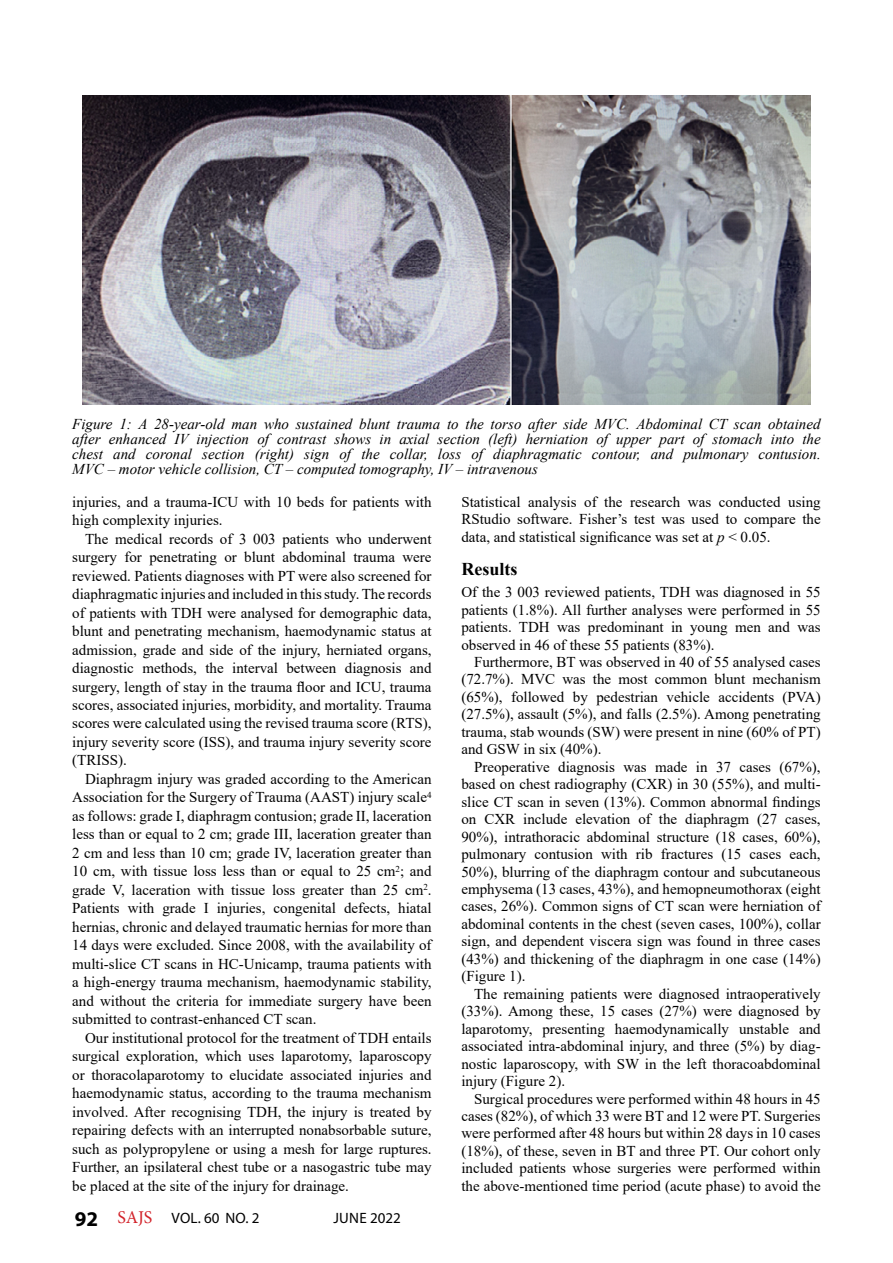
<style>
.page{position:relative;width:893px;height:1263px;background:#fff}
.page>*{position:absolute;margin:0;border:0;box-sizing:border-box;transform-origin:0 0}
.t1{font:700 18px "Times New Roman";color:#000}
.t2{font:15px/18.5px "Times New Roman";color:#000;text-align:justify}
.t3{font:italic 15px/15px "Times New Roman";color:#000;text-align:justify}
.t4{font:15px "Myriad Pro";letter-spacing:.02em;color:#000}
.s1{font-weight:700;font-size:21px}
.s2{font-family:"Minion Pro";font-size:18px;color:#d2232a}
.s3{font-style:italic}
</style>
<div class="page">
<img style="left:83px;top:96px;width:727px;height:309px">
<p class="t3" style="left:72px;top:416px;width:750px">Figure 1: A 28-year-old man who sustained blunt trauma to the torso after side MVC. Abdominal CT scan obtained after enhanced IV injection of contrast shows in axial section (left) herniation of upper part of stomach into the chest and coronal section (right) sign of the collar, loss of diaphragmatic contour, and pulmonary contusion.<br>MVC – motor vehicle collision, CT – computed tomography, IV – intravenous</p>
<p class="t2" style="left:72px;top:492px;width:361px">injuries, and a trauma-ICU with 10 beds for patients with high complexity injuries.</p>
<p class="t2" style="left:72px;top:529px;width:361px;text-indent:13px">The medical records of 3 003 patients who underwent surgery for penetrating or blunt abdominal trauma were reviewed. Patients diagnoses with PT were also screened for diaphragmatic injuries and included in this study. The records of patients with TDH were analysed for demographic data, blunt and penetrating mechanism, haemodynamic status at admission, grade and side of the injury, herniated organs, diagnostic methods, the interval between diagnosis and surgery, length of stay in the trauma floor and ICU, trauma scores, associated injuries, morbidity, and mortality. Trauma scores were calculated using the revised trauma score (RTS), injury severity score (ISS), and trauma injury severity score (TRISS).</p>
<p class="t2" style="left:72px;top:769px;width:361px;text-indent:13px">Diaphragm injury was graded according to the American Association for the Surgery of Trauma (AAST) injury scale<sup>4 </sup>as follows: grade I, diaphragm contusion; grade II, laceration less than or equal to 2 cm; grade III, laceration greater than 2 cm and less than 10 cm; grade IV, laceration greater than 10 cm, with tissue loss less than or equal to 25 cm<sup>2</sup>; and grade V, laceration with tissue loss greater than 25 cm<sup>2</sup>.<br>Patients with grade I injuries, congenital defects, hiatal hernias, chronic and delayed traumatic hernias for more than 14 days were excluded. Since 2008, with the availability of multi-slice CT scans in HC-Unicamp, trauma patients with a high-energy trauma mechanism, haemodynamic stability, and without the criteria for immediate surgery have been submitted to contrast-enhanced CT scan.</p>
<p class="t2" style="left:72px;top:1028px;width:361px;text-indent:13px">Our institutional protocol for the treatment of TDH entails surgical exploration, which uses laparotomy, laparoscopy or thoracolaparotomy to elucidate associated injuries and haemodynamic status, according to the trauma mechanism involved. After recognising TDH, the injury is treated by repairing defects with an interrupted nonabsorbable suture, such as polypropylene or using a mesh for large ruptures.<br>Further, an ipsilateral chest tube or a nasogastric tube may be placed at the site of the injury for drainage.</p>
<p class="t4" style="left:75px;top:1208px;width:186px"><span class="s1">92</span> <span class="s2">SAJS</span> VOL. 60 NO. 2</p>
<p class="t4" style="left:333px;top:1208px;width:69px">JUNE 2022</p>
<p class="t2" style="left:461px;top:492px;width:361px;line-height:17.4px">Statistical analysis of the research was conducted using RStudio software. Fisher’s test was used to compare the data, and statistical significance was set at <span class="s3">p</span> &lt; 0.05.</p>
<p class="t1" style="left:461px;top:556px;width:57px">Results</p>
<p class="t2" style="left:461px;top:583px;width:361px;line-height:17.4px">Of the 3 003 reviewed patients, TDH was diagnosed in 55 patients (1.8%). All further analyses were performed in 55 patients. TDH was predominant in young men and was observed in 46 of these 55 patients (83%).</p>
<p class="t2" style="left:461px;top:653px;width:361px;line-height:17.4px;text-indent:13px">Furthermore, BT was observed in 40 of 55 analysed cases (72.7%). MVC was the most common blunt mechanism (65%), followed by pedestrian vehicle accidents (PVA) (27.5%), assault (5%), and falls (2.5%). Among penetrating trauma, stab wounds (SW) were present in nine (60% of PT) and GSW in six (40%).</p>
<p class="t2" style="left:461px;top:757px;width:361px;line-height:17.4px;text-indent:13px">Preoperative diagnosis was made in 37 cases (67%), based on chest radiography (CXR) in 30 (55%), and multi&shy;slice CT scan in seven (13%). Common abnormal findings on CXR include elevation of the diaphragm (27 cases, 90%), intrathoracic abdominal structure (18 cases, 60%), pulmonary contusion with rib fractures (15 cases each, 50%), blurring of the diaphragm contour and subcutaneous emphysema (13 cases, 43%), and hemopneumothorax (eight cases, 26%). Common signs of CT scan were herniation of abdominal contents in the chest (seven cases, 100%), collar sign, and dependent viscera sign was found in three cases (43%) and thickening of the diaphragm in one case (14%) (Figure 1).</p>
<p class="t2" style="left:461px;top:984px;width:361px;line-height:17.4px;text-indent:13px">The remaining patients were diagnosed intraoperatively (33%). Among these, 15 cases (27%) were diagnosed by laparotomy, presenting haemodynamically unstable and associated intra-abdominal injury, and three (5%) by diag&shy;nostic laparoscopy, with SW in the left thoracoabdominal injury (Figure 2).</p>
<p class="t2" style="left:461px;top:1089px;width:361px;line-height:17.4px;text-indent:13px">Surgical procedures were performed within 48 hours in 45 cases (82%), of which 33 were BT and 12 were PT. Surgeries were performed after 48 hours but within 28 days in 10 cases (18%), of these, seven in BT and three PT. Our cohort only included patients whose surgeries were performed within the above-mentioned time period (acute phase) to avoid the</p>
</div>
